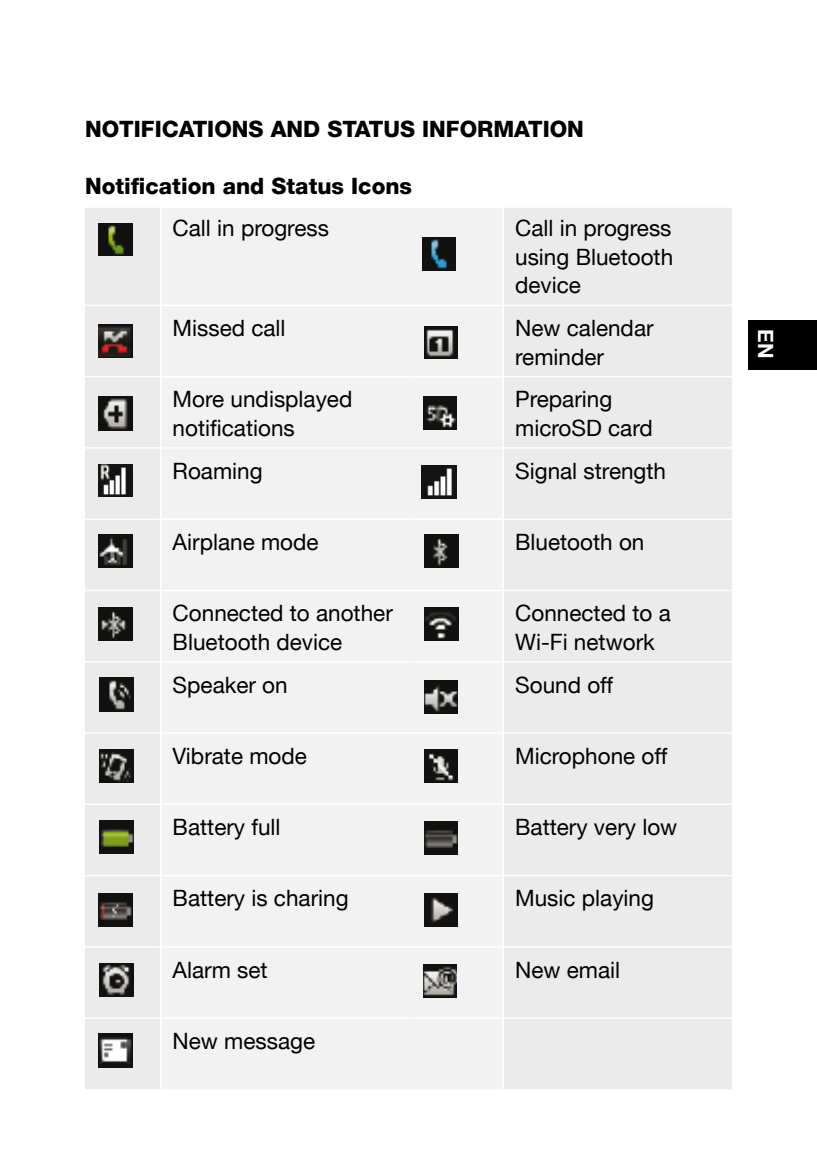
<style>
.page{position:relative;width:817px;height:1157px;background:#fff}
.page>*{position:absolute;margin:0;border:0;box-sizing:border-box;transform-origin:0 0}
.t1{font:22.5px/28.5px "Helvetica Neue LT";color:#000}
.t2{font:800 22.5px "Helvetica Neue LT";color:#000}
.t3{font:700 21px "Helvetica Neue LT";color:#fff}
</style>
<div class="page">
<div style="left:747px;top:320px;width:69px;height:49px;background:#000"></div>
<div style="left:85px;top:208px;width:646px;height:881px;background:#ebebec"></div>
<div style="left:161px;top:208px;width:341px;height:881px;background:#f2f2f3"></div>
<hr style="left:160px;top:208px;width:1px;height:97px;background:#fff">
<hr style="left:502px;top:208px;width:2px;height:97px;background:#fff">
<hr style="left:85px;top:305px;width:76px;height:1px;background:#fff">
<hr style="left:161px;top:305px;width:247px;height:1px;background:#fff">
<hr style="left:160px;top:306px;width:1px;height:70px;background:#fff">
<hr style="left:408px;top:305px;width:95px;height:1px;background:#fff">
<hr style="left:503px;top:305px;width:228px;height:1px;background:#fff">
<hr style="left:502px;top:306px;width:2px;height:70px;background:#fff">
<hr style="left:85px;top:376px;width:76px;height:1px;background:#fff">
<hr style="left:161px;top:376px;width:247px;height:1px;background:#fff">
<hr style="left:160px;top:377px;width:1px;height:70px;background:#fff">
<hr style="left:408px;top:376px;width:95px;height:1px;background:#fff">
<hr style="left:503px;top:376px;width:228px;height:1px;background:#fff">
<hr style="left:502px;top:377px;width:2px;height:70px;background:#fff">
<hr style="left:85px;top:447px;width:76px;height:2px;background:#fff">
<hr style="left:161px;top:447px;width:247px;height:2px;background:#fff">
<hr style="left:160px;top:449px;width:1px;height:69px;background:#fff">
<hr style="left:408px;top:447px;width:95px;height:2px;background:#fff">
<hr style="left:503px;top:447px;width:228px;height:2px;background:#fff">
<hr style="left:502px;top:449px;width:2px;height:69px;background:#fff">
<hr style="left:85px;top:518px;width:76px;height:2px;background:#fff">
<hr style="left:161px;top:518px;width:247px;height:2px;background:#fff">
<hr style="left:160px;top:520px;width:1px;height:70px;background:#fff">
<hr style="left:408px;top:518px;width:95px;height:2px;background:#fff">
<hr style="left:503px;top:518px;width:228px;height:2px;background:#fff">
<hr style="left:502px;top:520px;width:2px;height:70px;background:#fff">
<hr style="left:85px;top:590px;width:76px;height:1px;background:#fff">
<hr style="left:161px;top:590px;width:247px;height:1px;background:#fff">
<hr style="left:160px;top:591px;width:1px;height:70px;background:#fff">
<hr style="left:408px;top:590px;width:95px;height:1px;background:#fff">
<hr style="left:503px;top:590px;width:228px;height:1px;background:#fff">
<hr style="left:502px;top:591px;width:2px;height:70px;background:#fff">
<hr style="left:85px;top:661px;width:76px;height:1px;background:#fff">
<hr style="left:161px;top:661px;width:247px;height:1px;background:#fff">
<hr style="left:160px;top:662px;width:1px;height:70px;background:#fff">
<hr style="left:408px;top:661px;width:95px;height:1px;background:#fff">
<hr style="left:503px;top:661px;width:228px;height:1px;background:#fff">
<hr style="left:502px;top:662px;width:2px;height:70px;background:#fff">
<hr style="left:85px;top:732px;width:76px;height:2px;background:#fff">
<hr style="left:161px;top:732px;width:247px;height:2px;background:#fff">
<hr style="left:160px;top:734px;width:1px;height:69px;background:#fff">
<hr style="left:408px;top:732px;width:95px;height:2px;background:#fff">
<hr style="left:503px;top:732px;width:228px;height:2px;background:#fff">
<hr style="left:502px;top:734px;width:2px;height:69px;background:#fff">
<hr style="left:85px;top:803px;width:76px;height:2px;background:#fff">
<hr style="left:161px;top:803px;width:247px;height:2px;background:#fff">
<hr style="left:160px;top:805px;width:1px;height:70px;background:#fff">
<hr style="left:408px;top:803px;width:95px;height:2px;background:#fff">
<hr style="left:503px;top:803px;width:228px;height:2px;background:#fff">
<hr style="left:502px;top:805px;width:2px;height:70px;background:#fff">
<hr style="left:85px;top:875px;width:76px;height:1px;background:#fff">
<hr style="left:161px;top:875px;width:247px;height:1px;background:#fff">
<hr style="left:160px;top:876px;width:1px;height:70px;background:#fff">
<hr style="left:408px;top:875px;width:95px;height:1px;background:#fff">
<hr style="left:503px;top:875px;width:228px;height:1px;background:#fff">
<hr style="left:502px;top:876px;width:2px;height:70px;background:#fff">
<hr style="left:85px;top:946px;width:76px;height:1px;background:#fff">
<hr style="left:161px;top:946px;width:247px;height:1px;background:#fff">
<hr style="left:160px;top:947px;width:1px;height:70px;background:#fff">
<hr style="left:408px;top:946px;width:95px;height:1px;background:#fff">
<hr style="left:503px;top:946px;width:228px;height:1px;background:#fff">
<hr style="left:502px;top:947px;width:2px;height:70px;background:#fff">
<hr style="left:85px;top:1017px;width:76px;height:2px;background:#fff">
<hr style="left:161px;top:1017px;width:247px;height:2px;background:#fff">
<hr style="left:160px;top:1019px;width:1px;height:70px;background:#fff">
<hr style="left:408px;top:1017px;width:95px;height:2px;background:#fff">
<hr style="left:503px;top:1017px;width:228px;height:2px;background:#fff">
<hr style="left:502px;top:1019px;width:2px;height:70px;background:#fff">
<img style="left:99px;top:223px;width:33px;height:33px">
<img style="left:422px;top:237px;width:33px;height:33px">
<img style="left:99px;top:324px;width:33px;height:33px">
<img style="left:424px;top:326px;width:34px;height:33px">
<img style="left:99px;top:397px;width:33px;height:33px">
<img style="left:423px;top:396px;width:33px;height:33px">
<img style="left:99px;top:464px;width:33px;height:33px">
<img style="left:421px;top:465px;width:35px;height:33px">
<img style="left:99px;top:534px;width:33px;height:33px">
<img style="left:424px;top:534px;width:34px;height:33px">
<img style="left:99px;top:608px;width:33px;height:32px">
<img style="left:424px;top:607px;width:34px;height:33px">
<img style="left:100px;top:678px;width:33px;height:33px">
<svg style="left:420px;top:683px;width:4px;height:18px"></svg>
<img style="left:424px;top:680px;width:34px;height:33px">
<img style="left:100px;top:750px;width:33px;height:32px">
<img style="left:424px;top:749px;width:34px;height:33px">
<img style="left:100px;top:821px;width:33px;height:33px">
<img style="left:424px;top:821px;width:34px;height:33px">
<img style="left:99px;top:893px;width:33px;height:33px">
<img style="left:424px;top:893px;width:34px;height:33px">
<img style="left:100px;top:963px;width:33px;height:33px">
<svg style="left:420px;top:968px;width:38px;height:17px"></svg>
<img style="left:423px;top:965px;width:33px;height:32px">
<img style="left:99px;top:1033px;width:33px;height:34px">
<p class="t2" style="left:85px;top:115px;width:109px">NOTIFICATIONS</p>
<p class="t2" style="left:271px;top:115px;width:18px">AND</p>
<p class="t2" style="left:327px;top:115px;width:149px">STATUS INFORMATION</p>
<p class="t2" style="left:85px;top:172px;width:328px">NOTIFICATION AND STATUS ICONS</p>
<p class="t1" style="left:173px;top:214px;width:158px">Call in progress</p>
<p class="t1" style="left:515px;top:214px;width:159px;text-align:justify">Call in progress using Bluetooth device</p>
<p class="t1" style="left:173px;top:313px;width:114px">Missed call</p>
<p class="t1" style="left:515px;top:313px;width:140px">New calendar reminder</p>
<p class="t1" style="left:173px;top:385px;width:181px">More undisplayed notifications</p>
<p class="t1" style="left:515px;top:385px;width:139px">Preparing microSD card</p>
<p class="t1" style="left:173px;top:456px;width:92px">Roaming</p>
<p class="t1" style="left:515px;top:456px;width:152px">Signal strength</p>
<p class="t1" style="left:173px;top:527px;width:147px">Airplane mode</p>
<p class="t1" style="left:515px;top:527px;width:131px">Bluetooth on</p>
<p class="t1" style="left:173px;top:598px;width:222px">Connected to another<br>Bluetooth device</p>
<p class="t1" style="left:515px;top:598px;width:157px">Connected to a<br>Wi-Fi network</p>
<p class="t1" style="left:173px;top:670px;width:117px">Speaker on</p>
<p class="t1" style="left:515px;top:670px;width:99px">Sound off</p>
<p class="t1" style="left:173px;top:741px;width:136px">Vibrate mode</p>
<p class="t1" style="left:515px;top:741px;width:154px">Microphone off</p>
<p class="t1" style="left:173px;top:812px;width:109px">Battery full</p>
<p class="t1" style="left:515px;top:812px;width:164px">Battery very low</p>
<p class="t1" style="left:173px;top:883px;width:177px">Battery is charing</p>
<p class="t1" style="left:515px;top:883px;width:140px">Music playing</p>
<p class="t1" style="left:173px;top:955px;width:97px">Alarm set</p>
<p class="t1" style="left:515px;top:955px;width:106px">New email</p>
<p class="t1" style="left:173px;top:1026px;width:144px">New message</p>
<p class="t3" style="left:778px;top:329px;width:31px;rotate:90deg">EN</p>
</div>
